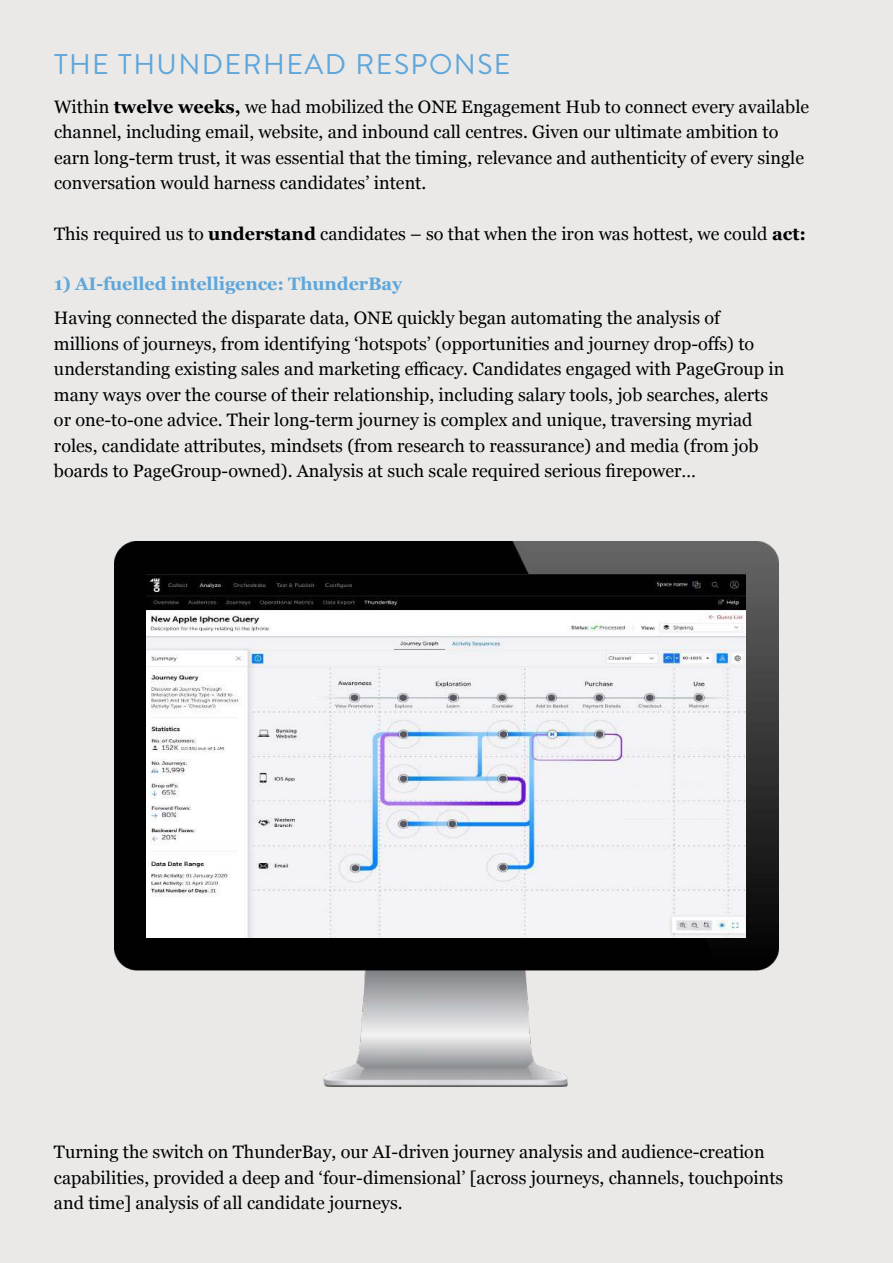
<style>
.page{position:relative;width:893px;height:1263px;background:#eae9e8}
.page>*{position:absolute;margin:0;border:0;box-sizing:border-box;transform-origin:0 0}
.t1{font:28.5px "Brandon Grotesque";letter-spacing:.05em;color:#5fa6da}
.t2{font:18px/25.5px "Georgia";color:#000}
.t3{font:700 18px "Georgia";letter-spacing:-.005em;color:#5fa6da}
.s1{font-weight:700}
</style>
<div class="page">
<img style="left:114px;top:542px;width:665px;height:544px">
<img style="left:147px;top:574px;width:599px;height:363px">
<h1 class="t1" style="left:54px;top:47px;width:458px">THE THUNDERHEAD RESPONSE</h1>
<p class="t2" style="left:54px;top:95px;width:757px">Within <span class="s1">twelve weeks,</span> we had mobilized the ONE Engagement Hub to connect every available channel, including email, website, and inbound call centres. Given our ultimate ambition to earn long-term trust, it was essential that the timing, relevance and authenticity of every single conversation would harness candidates’ intent.</p>
<p class="t2" style="left:54px;top:221px;width:754px">This required us to <span class="s1">understand</span> candidates – so that when the iron was hottest, we could <span class="s1">act:</span></p>
<p class="t3" style="left:54px;top:276px;width:350px">1) AI-fuelled intelligence: ThunderBay</p>
<p class="t2" style="left:54px;top:304px;width:732px">Having connected the disparate data, ONE quickly began automating the analysis of millions of journeys, from identifying ‘hotspots’ (opportunities and journey drop-offs) to understanding existing sales and marketing efficacy. Candidates engaged with PageGroup in many ways over the course of their relationship, including salary tools, job searches, alerts or one-to-one advice. Their long-term journey is complex and unique, traversing myriad roles, candidate attributes, mindsets (from research to reassurance) and media (from job boards to PageGroup-owned). Analysis at such scale required serious firepower…</p>
<p class="t2" style="left:54px;top:1138px;width:731px">Turning the switch on ThunderBay, our AI-driven journey analysis and audience-creation capabilities, provided a deep and ‘four-dimensional’ [across journeys, channels, touchpoints and time] analysis of all candidate journeys.</p>
</div>
